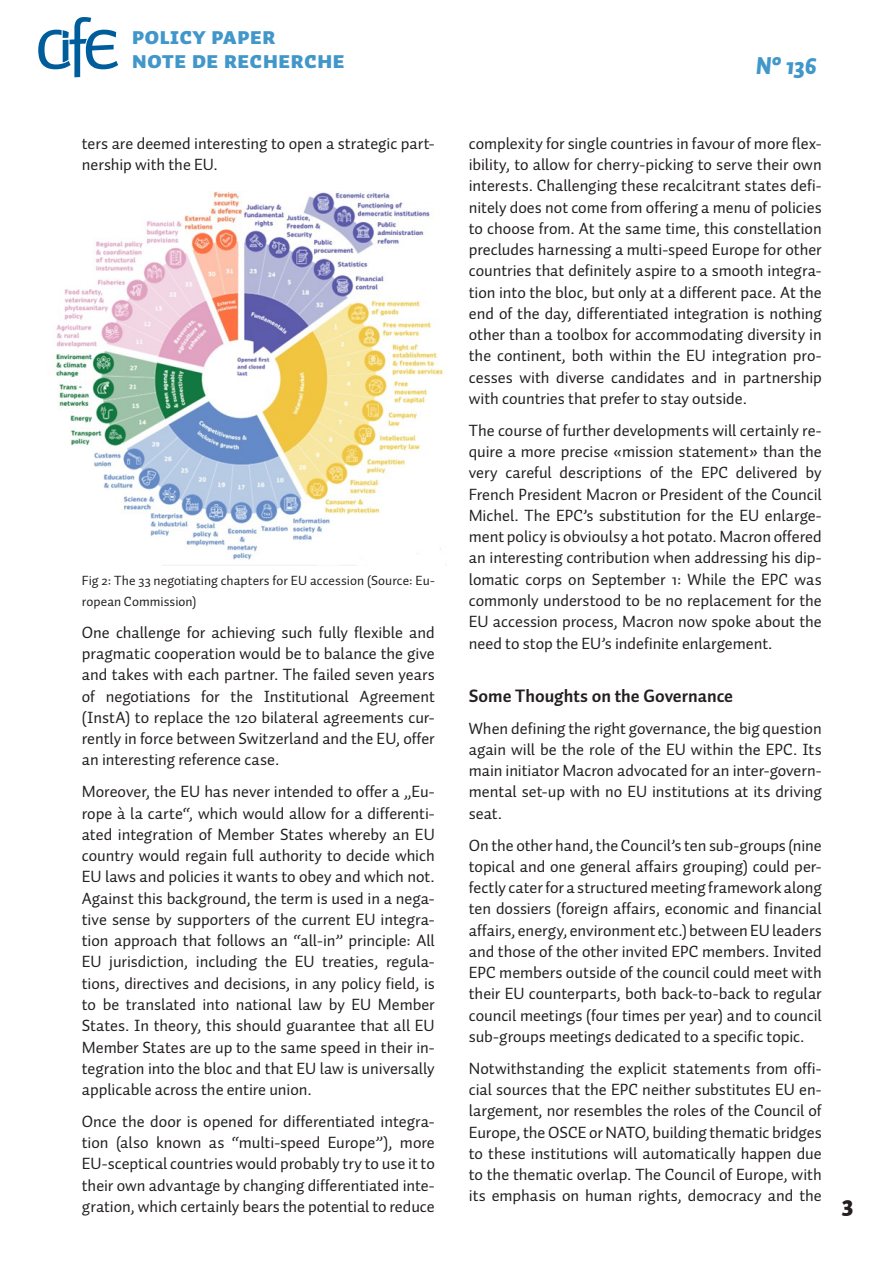
<style>
.page{position:relative;width:893px;height:1263px;background:#fff}
.page>*{position:absolute;margin:0;border:0;box-sizing:border-box;transform-origin:0 0}
.t1{font:24px "Auto Pro Black Italic 1";color:#4297ca}
.t2{font:900 24px "Auto Pro";color:#231f20}
.t3{font:23.85px/24.8px "Auto Pro Black Small Caps";color:#4297ca}
._1_Subhead_1{font:700 18px "Auto Pro";color:#231f20}
._2_Grundtext_GB{font:16.5px/21.3px "Auto Pro";color:#231f20;text-align:justify}
._2_Grundtext_GB-2{font:13.5px/21.3px "Auto Pro";letter-spacing:.005em;color:#231f20}
</style>
<div class="page">
<svg style="left:38px;top:17px;width:80px;height:60px"></svg>
<img style="left:55px;top:191px;width:389px;height:375px">
<h2 class="t3" style="left:132px;top:23px;width:215px">policy paper<br>note de recherche</h2>
<p class="_2_Grundtext_GB" style="left:82px;top:132px;width:354px">ters are deemed interesting to open a strategic part&shy;nership with the EU.</p>
<p class="_2_Grundtext_GB-2" style="left:82px;top:569px;width:354px">Fig 2: The 33 negotiating chapters for EU accession (Source: Eu&shy;ropean Commission)</p>
<p class="_2_Grundtext_GB" style="left:82px;top:621px;width:354px">One challenge for achieving such fully flexible and pragmatic cooperation would be to balance the give and takes with each partner. The failed seven years of negotiations for the Institutional Agreement (InstA) to replace the 120 bilateral agreements cur&shy;rently in force between Switzerland and the EU, offer an interesting reference case.</p>
<p class="_2_Grundtext_GB" style="left:82px;top:781px;width:354px">Moreover, the EU has never intended to offer a „Eu&shy;rope à la carte“, which would allow for a differenti&shy;ated integration of Member States whereby an EU country would regain full authority to decide which EU laws and policies it wants to obey and which not.<br>Against this background, the term is used in a nega&shy;tive sense by supporters of the current EU integra&shy;tion approach that follows an “all-in” principle: All EU jurisdiction, including the EU treaties, regula&shy;tions, directives and decisions, in any policy field, is to be translated into national law by EU Member States. In theory, this should guarantee that all EU Member States are up to the same speed in their in&shy;tegration into the bloc and that EU law is universally applicable across the entire union.</p>
<p class="_2_Grundtext_GB" style="left:82px;top:1110px;width:354px">Once the door is opened for differentiated integra&shy;tion (also known as “multi-speed Europe”), more EU-sceptical countries would probably try to use it to their own advantage by changing differentiated inte&shy;gration, which certainly bears the potential to reduce</p>
<h1 class="t1" style="left:756px;top:49px;width:62px">N° 136</h1>
<p class="_2_Grundtext_GB" style="left:469px;top:132px;width:354px">complexity for single countries in favour of more flex&shy;ibility, to allow for cherry-picking to serve their own interests. Challenging these recalcitrant states defi&shy;nitely does not come from offering a menu of policies to choose from. At the same time, this constellation precludes harnessing a multi-speed Europe for other countries that definitely aspire to a smooth integra&shy;tion into the bloc, but only at a different pace. At the end of the day, differentiated integration is nothing other than a toolbox for accommodating diversity in the continent, both within the EU integration pro&shy;cesses with diverse candidates and in partnership with countries that prefer to stay outside.</p>
<p class="_2_Grundtext_GB" style="left:469px;top:419px;width:354px">The course of further developments will certainly re&shy;quire a more precise «mission statement» than the very careful descriptions of the EPC delivered by French President Macron or President of the Council Michel. The EPC’s substitution for the EU enlarge&shy;ment policy is obvioulsy a hot potato. Macron offered an interesting contribution when addressing his dip&shy;lomatic corps on September 1: While the EPC was commonly understood to be no replacement for the EU accession process, Macron now spoke about the need to stop the EU’s indefinite enlargement.</p>
<p class="_1_Subhead_1" style="left:469px;top:683px;width:266px">Some Thoughts on the Governance</p>
<p class="_2_Grundtext_GB" style="left:469px;top:717px;width:354px">When defining the right governance, the big question again will be the role of the EU within the EPC. Its main initiator Macron advocated for an inter-govern&shy;mental set-up with no EU institutions at its driving seat.</p>
<p class="_2_Grundtext_GB" style="left:469px;top:834px;width:354px">On the other hand, the Council’s ten sub-groups (nine topical and one general affairs grouping) could per&shy;fectly cater for a structured meeting framework along ten dossiers (foreign affairs, economic and financial affairs, energy, environment etc.) between EU leaders and those of the other invited EPC members. Invited EPC members outside of the council could meet with their EU counterparts, both back-to-back to regular council meetings (four times per year) and to council sub-groups meetings dedicated to a specific topic.</p>
<p class="_2_Grundtext_GB" style="left:469px;top:1057px;width:354px">Notwithstanding the explicit statements from offi&shy;cial sources that the EPC neither substitutes EU en&shy;largement, nor resembles the roles of the Council of Europe, the OSCE or NATO, building thematic bridges to these institutions will automatically happen due to the thematic overlap. The Council of Europe, with its emphasis on human rights, democracy and the</p>
<h1 class="t2" style="left:842px;top:1186px;width:13px">3</h1>
</div>
